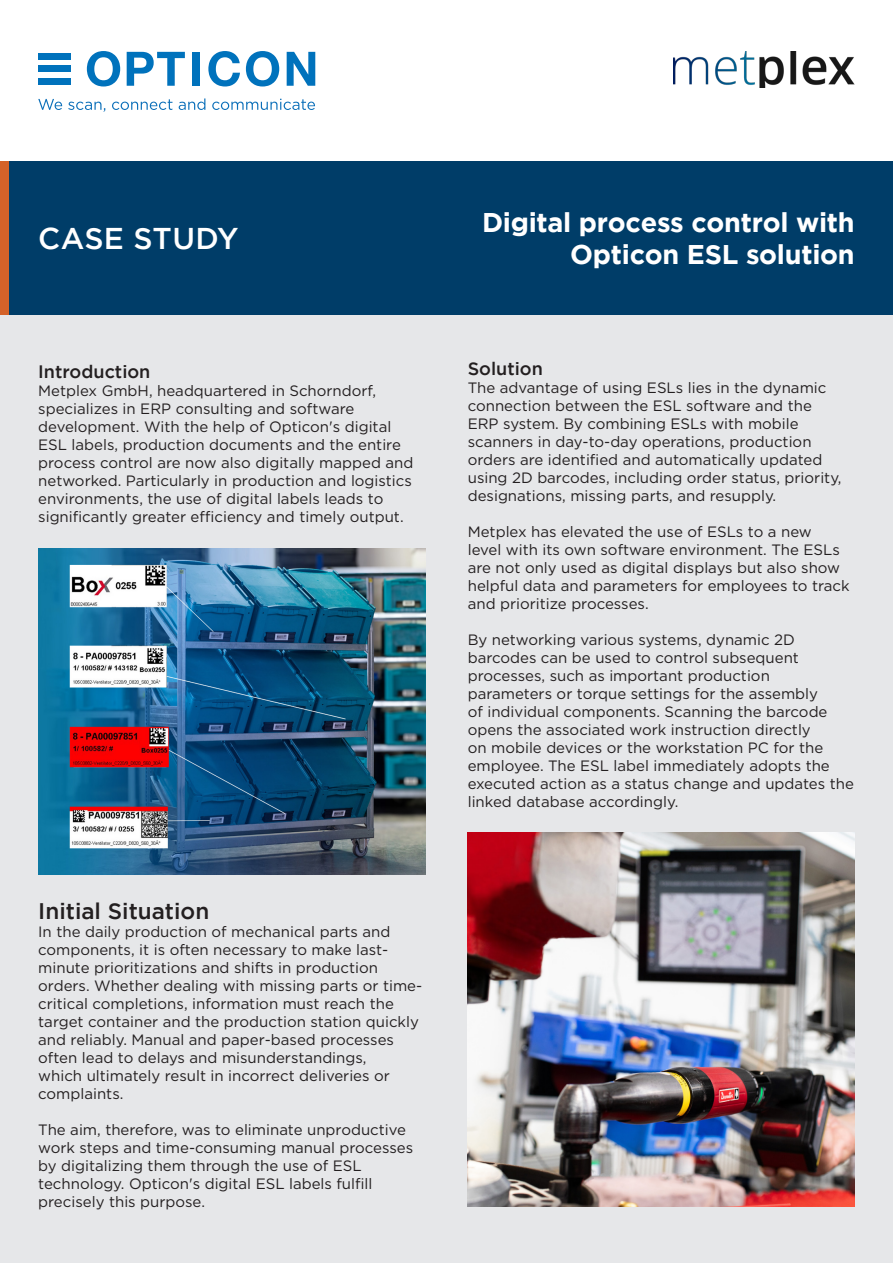
<style>
.page{position:relative;width:893px;height:1263px;background:#fff}
.page>*{position:absolute;margin:0;border:0;box-sizing:border-box;transform-origin:0 0}
.t1{font:500 30px "Gotham";letter-spacing:.01em;color:#fff}
.t2{font:700 27px "Gotham";letter-spacing:-.01em;color:#fff}
.t3{font:500 22.5px "Gotham";color:#231f20}
.t4{font:500 18px "Gotham";color:#231f20}
.t5{font:15px/18px "Gotham";color:#231f20}
</style>
<div class="page">
<div style="left:0;top:306px;width:893px;height:957px;background:#e6e7e9"></div>
<div style="left:0;top:162px;width:893px;height:153px;background:#003d68"></div>
<div style="left:38px;top:53px;width:33px;height:6px;background:#0072bc"></div>
<div style="left:38px;top:66px;width:33px;height:6px;background:#0072bc"></div>
<div style="left:38px;top:78px;width:33px;height:7px;background:#0072bc"></div>
<svg style="left:87px;top:51px;width:33px;height:35px"></svg>
<svg style="left:127px;top:52px;width:58px;height:34px"></svg>
<div style="left:193px;top:52px;width:7px;height:34px;background:#0072bc"></div>
<svg style="left:208px;top:51px;width:32px;height:35px"></svg>
<svg style="left:246px;top:51px;width:33px;height:35px"></svg>
<svg style="left:287px;top:52px;width:28px;height:34px"></svg>
<svg style="left:38px;top:98px;width:277px;height:14px"></svg>
<div style="left:0;top:162px;width:9px;height:153px;background:#d46229"></div>
<img style="left:38px;top:549px;width:387px;height:325px">
<img style="left:468px;top:833px;width:387px;height:374px">
<img style="left:674px;top:51px;width:181px;height:36px">
<p class="t1" style="left:38px;top:221px;width:202px">CASE STUDY</p>
<p class="t4" style="left:38px;top:361px;width:114px">Introduction</p>
<p class="t5" style="left:38px;top:381px;width:377px">Metplex GmbH, headquartered in Schorndorf, specializes in ERP consulting and software development. With the help of Opticon's digital ESL labels, production documents and the entire process control are now also digitally mapped and networked. Particularly in production and logistics environments, the use of digital labels leads to significantly greater efficiency and timely output.</p>
<p class="t3" style="left:38px;top:898px;width:173px">Initial Situation</p>
<p class="t5" style="left:38px;top:922px;width:385px">In the daily production of mechanical parts and components, it is often necessary to make last&shy;minute prioritizations and shifts in production orders. Whether dealing with missing parts or time&shy;critical completions, information must reach the target container and the production station quickly and reliably. Manual and paper-based processes often lead to delays and misunderstandings,<br>which ultimately result in incorrect deliveries or complaints.</p>
<p class="t5" style="left:38px;top:1120px;width:377px">The aim, therefore, was to eliminate unproductive work steps and time-consuming manual processes by digitalizing them through the use of ESL technology. Opticon's digital ESL labels fulfill precisely this purpose.</p>
<p class="t2" style="left:482px;top:207px;width:374px">Digital process control with</p>
<p class="t2" style="left:570px;top:239px;width:286px">Opticon ESL solution</p>
<p class="t4" style="left:468px;top:358px;width:77px">Solution</p>
<p class="t5" style="left:468px;top:378px;width:375px">The advantage of using ESLs lies in the dynamic connection between the ESL software and the ERP system. By combining ESLs with mobile scanners in day-to-day operations, production orders are identified and automatically updated using 2D barcodes, including order status, priority, designations, missing parts, and resupply.</p>
<p class="t5" style="left:468px;top:522px;width:383px">Metplex has elevated the use of ESLs to a new<br>level with its own software environment. The ESLs are not only used as digital displays but also show helpful data and parameters for employees to track and prioritize processes.</p>
<p class="t5" style="left:468px;top:630px;width:388px">By networking various systems, dynamic 2D barcodes can be used to control subsequent processes, such as important production parameters or torque settings for the assembly<br>of individual components. Scanning the barcode opens the associated work instruction directly<br>on mobile devices or the workstation PC for the employee. The ESL label immediately adopts the executed action as a status change and updates the linked database accordingly.</p>
</div>
